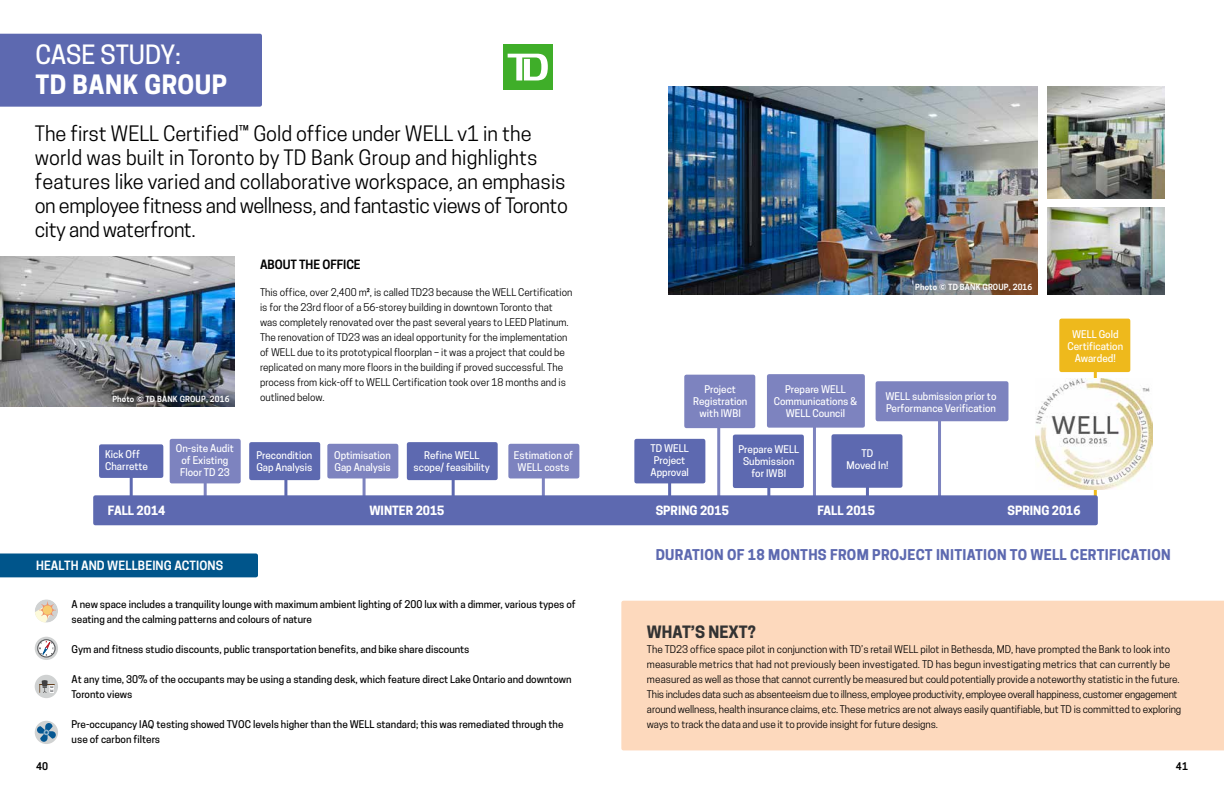
<style>
.page{position:relative;width:1224px;height:792px;background:#fff}
.page>*{position:absolute;margin:0;border:0;box-sizing:border-box;transform-origin:0 0}
.t1{font:700 25px "Cooper Hewitt";letter-spacing:.02em;color:#fff}
.t2{font:500 25px "Cooper Hewitt";color:#fff}
.t3{font:20px/24px "Cooper Hewitt";color:#000}
.t4{font:700 16px "Cooper Hewitt";color:#333}
.t5{font:700 14px "Cooper Hewitt";letter-spacing:.02em;color:#5d69b0}
.t6{font:700 12px "Cooper Hewitt";color:#fff}
.t7{font:600 12px "Cooper Hewitt";letter-spacing:.01em;color:#fff}
.t8{font:600 12px "Cooper Hewitt";letter-spacing:-.005em;color:#000}
.t9{font:10px/15px "Cooper Hewitt";color:#000}
.t10{font:500 10px/15px "Cooper Hewitt";color:#000}
.t11{font:500 10px/12px "Cooper Hewitt";color:#fff;text-align:center}
.t12{font:600 10px "Cooper Hewitt";color:#000}
.t13{font:600 8px "Cooper Hewitt";letter-spacing:.02em;color:#fff}
.s1{font-weight:500}
</style>
<div class="page">
<div style="left:0;top:554px;width:258px;height:23px;background:#00558b"></div>
<div style="left:621px;top:601px;width:603px;height:149px;background:#fdd9bd"></div>
<div style="left:0;top:34px;width:262px;height:73px;background:#5d69b0"></div>
<hr style="left:130px;top:474px;width:3px;height:45px;background:#5d69b0">
<hr style="left:866px;top:441px;width:3px;height:75px;background:#5d69b0">
<hr style="left:1094px;top:324px;width:3px;height:194px;background:#eeb91c">
<hr style="left:204px;top:449px;width:3px;height:69px;background:#7d83bf">
<hr style="left:284px;top:452px;width:3px;height:66px;background:#5d69b0">
<hr style="left:363px;top:447px;width:3px;height:71px;background:#7d83bf">
<hr style="left:452px;top:480px;width:3px;height:29px;background:#5d69b0">
<hr style="left:542px;top:478px;width:3px;height:38px;background:#7d83bf">
<hr style="left:668px;top:480px;width:3px;height:30px;background:#5d69b0">
<hr style="left:767px;top:459px;width:3px;height:62px;background:#5d69b0">
<hr style="left:717px;top:410px;width:3px;height:93px;background:#7d83bf">
<hr style="left:813px;top:389px;width:3px;height:121px;background:#7d83bf">
<hr style="left:938px;top:397px;width:3px;height:121px;background:#7d83bf">
<div style="left:93px;top:495px;width:1005px;height:30px;background:#5d69b0;border:4px solid #5d69b0"></div>
<div style="left:99px;top:444px;width:64px;height:34px;background:#5d69b0;border:4px solid #5d69b0"></div>
<div style="left:170px;top:439px;width:71px;height:44px;background:#7d83bf"></div>
<div style="left:249px;top:442px;width:71px;height:38px;background:#5d69b0;border:4px solid #5d69b0"></div>
<div style="left:327px;top:444px;width:71px;height:34px;background:#7d83bf"></div>
<div style="left:407px;top:442px;width:91px;height:38px;background:#5d69b0;border:4px solid #5d69b0"></div>
<div style="left:508px;top:444px;width:71px;height:34px;background:#7d83bf"></div>
<div style="left:634px;top:439px;width:71px;height:44px;background:#5d69b0"></div>
<div style="left:684px;top:375px;width:71px;height:53px;background:#7d83bf"></div>
<div style="left:733px;top:435px;width:71px;height:53px;background:#5d69b0"></div>
<div style="left:767px;top:374px;width:98px;height:54px;background:#7d83bf;border:4px solid #7d83bf"></div>
<div style="left:831px;top:434px;width:71px;height:54px;background:#5d69b0;border:4px solid #5d69b0"></div>
<div style="left:876px;top:381px;width:132px;height:40px;background:#7d83bf"></div>
<div style="left:1059px;top:319px;width:71px;height:53px;background:#eeb91c"></div>
<img style="left:1036px;top:378px;width:116px;height:112px">
<img style="left:668px;top:86px;width:369px;height:208px">
<img style="left:1047px;top:86px;width:118px;height:113px">
<img style="left:0;top:256px;width:235px;height:150px">
<img style="left:1047px;top:208px;width:118px;height:86px">
<div style="left:503px;top:44px;width:50px;height:46px;background:#3fae29"></div>
<svg style="left:508px;top:54px;width:40px;height:26px"></svg>
<div style="left:35px;top:675px;width:23px;height:23px;background:#d0d2d2;border-radius:50%"></div>
<svg style="left:39px;top:680px;width:16px;height:13px"></svg>
<div style="left:35px;top:721px;width:23px;height:23px;background:#d0d2d2;border-radius:50%"></div>
<svg style="left:37px;top:723px;width:19px;height:19px"></svg>
<div style="left:35px;top:637px;width:23px;height:23px;background:#d0d2d2;border-radius:50%"></div>
<div style="left:37px;top:639px;width:19px;height:19px;border:1px solid #57585b;border-radius:50%"></div>
<svg style="left:39px;top:641px;width:15px;height:15px"></svg>
<svg style="left:35px;top:599px;width:23px;height:24px"></svg>
<svg style="left:35px;top:602px;width:21px;height:21px"></svg>
<h1 class="t2" style="left:36px;top:40px;width:147px">CASE STUDY:</h1>
<h1 class="t1" style="left:36px;top:70px;width:193px">TD BANK GROUP</h1>
<p class="t3" style="left:35px;top:121px;width:535px">The first WELL Certified™ Gold office under WELL v1 in the world was built in Toronto by TD Bank Group and highlights features like varied and collaborative workspace, an emphasis on employee fitness and wellness, and fantastic views of Toronto city and waterfront.</p>
<p class="t8" style="left:260px;top:258px;width:102px">ABOUT THE OFFICE</p>
<p class="t9" style="left:260px;top:285px;width:314px">This office, over 2,400 m<span class="s1">²</span>, is called TD23 because the WELL Certification is for the 23rd floor of a 56-storey building in downtown Toronto that was completely renovated over the past several years to LEED Platinum.<br>The renovation of TD23 was an ideal opportunity for the implementation of WELL due to its prototypical floorplan – it was a project that could be replicated on many more floors in the building if proved successful. The process from kick-off to WELL Certification took over 18 months and is outlined below.</p>
<p class="t13" style="left:915px;top:283px;width:119px">Photo © TD BANK GROUP, 2016</p>
<p class="t11" style="left:774px;top:383px;width:85px">Prepare WELL<br>Communications &amp;<br>WELL Council</p>
<p class="t11" style="left:846px;top:448px;width:44px">TD<br>Moved In!</p>
<p class="t11" style="left:693px;top:383px;width:56px">Project<br>Registration with IWBI</p>
<p class="t11" style="left:739px;top:443px;width:62px">Prepare WELL<br>Submission for IWBI</p>
<p class="t11" style="left:886px;top:390px;width:113px;text-align:left">WELL submission prior to<br>Performance Verification</p>
<p class="t13" style="left:112px;top:394px;width:119px">Photo © TD BANK GROUP, 2016</p>
<p class="t11" style="left:105px;top:449px;width:44px;text-align:left">Kick Off<br>Charrette</p>
<p class="t11" style="left:176px;top:442px;width:60px">On-site Audit of Existing<br>Floor TD 23</p>
<p class="t11" style="left:256px;top:449px;width:58px;text-align:left">Precondition<br>Gap Analysis</p>
<p class="t11" style="left:334px;top:449px;width:58px;text-align:left">Optimisation<br>Gap Analysis</p>
<p class="t11" style="left:414px;top:449px;width:78px">Refine WELL scope/ feasibility</p>
<p class="t11" style="left:514px;top:449px;width:61px">Estimation of<br>WELL costs</p>
<p class="t11" style="left:650px;top:442px;width:40px">TD WELL<br>Project<br>Approval</p>
<p class="t11" style="left:1067px;top:328px;width:57px">WELL Gold<br>Certification<br>Awarded!</p>
<p class="t6" style="left:108px;top:504px;width:59px">FALL 2014</p>
<p class="t6" style="left:369px;top:503px;width:77px">WINTER 2015</p>
<p class="t6" style="left:656px;top:503px;width:75px">SPRING 2015</p>
<p class="t6" style="left:817px;top:503px;width:59px">FALL 2015</p>
<p class="t6" style="left:1007px;top:503px;width:75px">SPRING 2016</p>
<p class="t7" style="left:36px;top:559px;width:189px">HEALTH AND WELLBEING ACTIONS</p>
<p class="t10" style="left:72px;top:597px;width:506px">A new space includes a tranquility lounge with maximum ambient lighting of 200 lux with a dimmer, various types of seating and the calming patterns and colours of nature</p>
<p class="t10" style="left:72px;top:642px;width:399px">Gym and fitness studio discounts, public transportation benefits, and bike share discounts</p>
<p class="t10" style="left:72px;top:672px;width:501px">At any time, 30% of the occupants may be using a standing desk, which feature direct Lake Ontario and downtown<br>Toronto views</p>
<p class="t10" style="left:72px;top:717px;width:493px">Pre-occupancy IAQ testing showed TVOC levels higher than the WELL standard; this was remediated through the use of carbon filters</p>
<h3 class="t5" style="left:656px;top:547px;width:516px">DURATION OF 18 MONTHS FROM PROJECT INITIATION TO WELL CERTIFICATION</h3>
<h3 class="t4" style="left:647px;top:623px;width:110px">WHAT’S NEXT?</h3>
<p class="t9" style="left:647px;top:642px;width:536px">The TD23 office space pilot in conjunction with TD’s retail WELL pilot in Bethesda, MD, have prompted the Bank to look into measurable metrics that had not previously been investigated. TD has begun investigating metrics that can currently be measured as well as those that cannot currently be measured but could potentially provide a noteworthy statistic in the future.<br>This includes data such as absenteeism due to illness, employee productivity, employee overall happiness, customer engagement around wellness, health insurance claims, etc. These metrics are not always easily quantifiable, but TD is committed to exploring ways to track the data and use it to provide insight for future designs.</p>
<p class="t12" style="left:36px;top:760px;width:14px">40</p>
<p class="t12" style="left:1176px;top:760px;width:14px">41</p>
</div>
